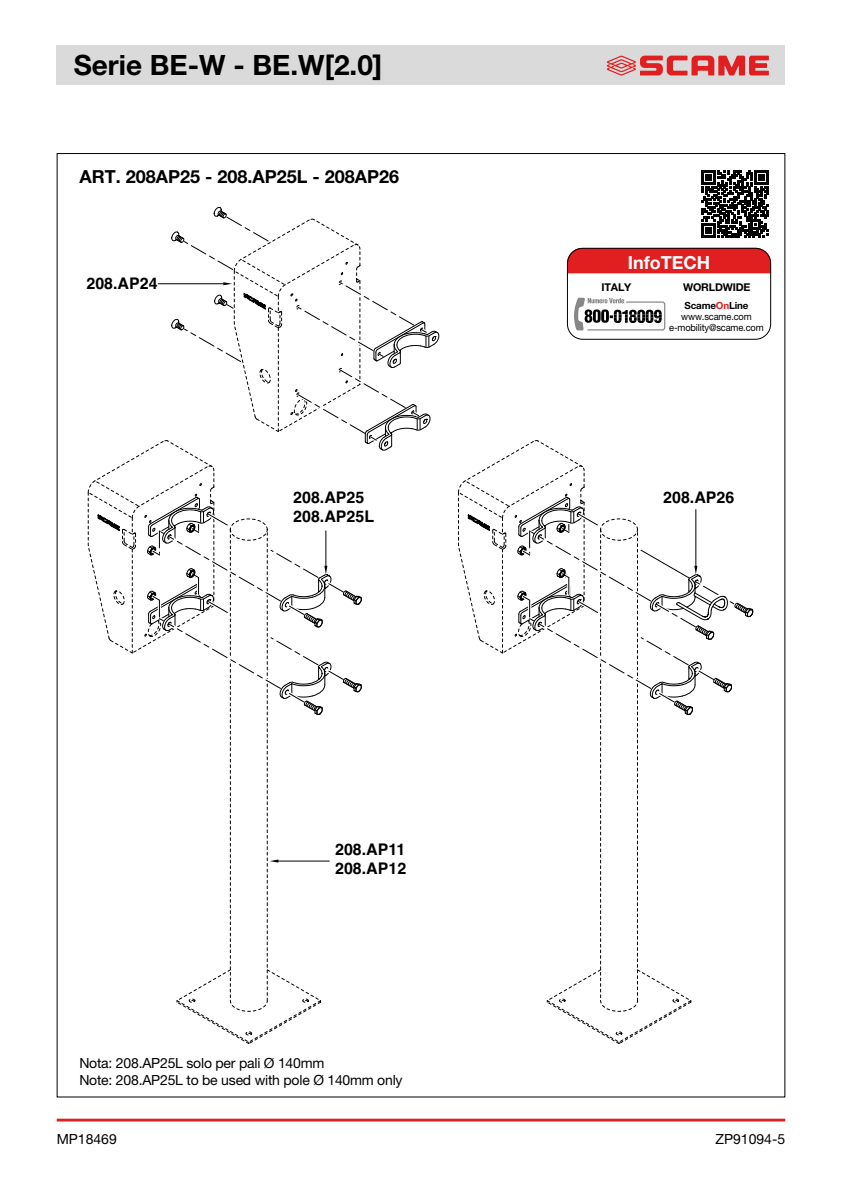
<style>
.page{position:relative;width:842px;height:1191px;background:#fff}
.page>*{position:absolute;margin:0;border:0;box-sizing:border-box;transform-origin:0 0}
.t1{font:700 28px "Helvetica Neue LTW1 G";color:#000}
.t2{font:700 18px "Helvetica Neue LTW1 G";color:#000}
.t3{font:700 18px "Helvetica Neue LTW1 G";color:#fff}
.t4{font:700 16px/18.4px "Helvetica";color:#000}
.t5{font:14px/16.8px "Helvetica Neue LTW1 G";letter-spacing:-.015em;color:#000}
.t6{font:700 10.8px "Helvetica Neue LTW1 G";letter-spacing:-.015em;color:#000}
.t7{font:9.8px/11px "Helvetica Neue LTW1 G";letter-spacing:-.015em;color:#000;text-align:center;scale:.95 1}
.s1{font-weight:700}
.s2{font-weight:700;color:#e11f21}
</style>
<div class="page">
<div style="left:57px;top:45px;width:728px;height:40px;background:#dadada"></div>
<svg style="left:87px;top:207px;width:353px;height:837px"></svg>
<hr style="left:326px;top:531px;width:1px;height:35px;background:#000">
<svg style="left:458px;top:440px;width:295px;height:604px"></svg>
<hr style="left:695px;top:509px;width:1px;height:57px;background:#000">
<hr style="left:57px;top:1118px;width:728px;height:3px;background:#e11f21">
<svg style="left:607px;top:56px;width:162px;height:20px"></svg>
<svg style="left:574px;top:298px;width:91px;height:32px"></svg>
<div style="left:567px;top:248px;width:204px;height:25px;background:#e11f21"></div>
<div style="left:567px;top:248px;width:204px;height:92px;border:1px solid #000;border-radius:15px"></div>
<svg style="left:701px;top:170px;width:67px;height:67px"></svg>
<h1 class="t1" style="left:74px;top:48px;width:310px">Serie BE-W - BE.W[2.0]</h1>
<p class="t2" style="left:79px;top:165px;width:321px">ART. 208AP25 - 208.AP25L - 208AP26</p>
<p class="t4" style="left:86px;top:274px;width:73px">208.AP24</p>
<p class="t3" style="left:628px;top:251px;width:84px">InfoTECH</p>
<p class="t6" style="left:601px;top:280px;width:31px">ITALY</p>
<p class="t6" style="left:683px;top:280px;width:69px">WORLDWIDE</p>
<p class="t7" style="left:669px;top:300px;width:101px"><span class="s1">Scame</span><span class="s2">On</span><span class="s1">Line </span>www.scame.com e-mobility@scame.com</p>
<p class="t4" style="left:293px;top:488px;width:82px;line-height:19.2px">208.AP25<br>208.AP25L</p>
<p class="t4" style="left:663px;top:488px;width:73px">208.AP26</p>
<p class="t4" style="left:335px;top:840px;width:73px">208.AP11<br>208.AP12</p>
<p class="t5" style="left:79px;top:1054px;width:325px">Nota: 208.AP25L solo per pali Ø 140mm<br>Note: 208.AP25L to be used with pole Ø 140mm only</p>
<p class="t5" style="left:57px;top:1130px;width:62px">MP18469</p>
<p class="t5" style="left:715px;top:1130px;width:71px">ZP91094-5</p>
</div>
